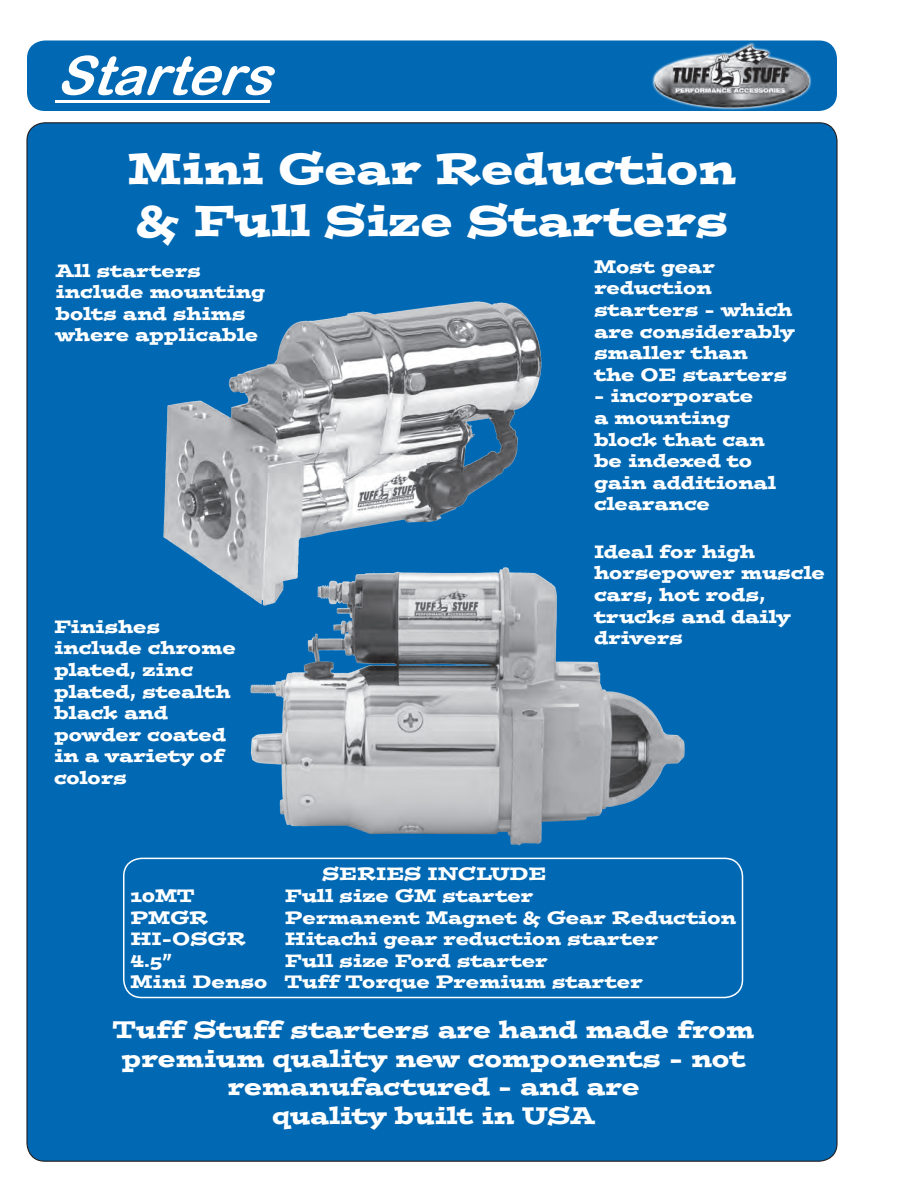
<style>
.page{position:relative;width:918px;height:1188px;background:#fff}
.page>*{position:absolute;margin:0;border:0;box-sizing:border-box;transform-origin:0 0}
.t1{font:italic 54px "Arial Rounded MT Bold";color:#fff}
.t2{font:43.5px/52.2px "Postino Std";color:#fff}
.t3{font:24px/28.8px "Postino Std";color:#fff;text-align:center}
.t4{font:18px/21.6px "Postino Std";color:#fff}
</style>
<div class="page">
<div style="left:27px;top:40px;width:810px;height:71px;background:#0168b3"></div>
<img style="left:650px;top:40px;width:164px;height:71px">
<div style="left:60px;top:54px;width:216px;height:43px;background:#0168b3"></div>
<hr style="left:56px;top:100px;width:214px;height:2px;background:#fff">
<div style="left:26px;top:122px;width:812px;height:1039px;background:#0168b3"></div>
<img style="left:210px;top:548px;width:492px;height:309px">
<img style="left:152px;top:288px;width:398px;height:324px">
<div style="left:122px;top:857px;width:622px;height:141px;background:#0168b3"></div>
<h1 class="t1" style="left:56px;top:44px;width:239px">Starters</h1>
<h2 class="t2" style="left:128px;top:141px;width:609px">Mini Gear Reduction &amp; Full Size Starters</h2>
<p class="t4" style="left:55px;top:259px;width:211px">All starters include mounting bolts and shims where applicable</p>
<p class="t4" style="left:54px;top:615px;width:183px">Finishes include chrome plated, zinc plated, stealth black and powder coated in a variety of colors</p>
<p class="t4" style="left:594px;top:255px;width:202px">Most gear reduction starters - which are considerably smaller than<br>the OE starters</p>
<p class="t4" style="left:594px;top:385px;width:183px">- incorporate<br>a mounting block that can be indexed to gain additional clearance</p>
<p class="t4" style="left:594px;top:540px;width:232px">Ideal for high horsepower muscle cars, hot rods, trucks and daily drivers</p>
<p class="t4" style="left:322px;top:863px;width:226px">SERIES INCLUDE</p>
<p class="t4" style="left:130px;top:884px;width:65px">10MT</p>
<p class="t4" style="left:285px;top:884px;width:250px">Full size GM starter</p>
<p class="t4" style="left:130px;top:906px;width:79px">PMGR</p>
<p class="t4" style="left:285px;top:906px;width:453px">Permanent Magnet &amp; Gear Reduction</p>
<p class="t4" style="left:130px;top:928px;width:117px">HI-OSGR</p>
<p class="t4" style="left:285px;top:928px;width:374px">Hitachi gear reduction starter</p>
<p class="t4" style="left:130px;top:949px;width:43px">4.5”</p>
<p class="t4" style="left:130px;top:949px;width:514px;text-indent:154px">Full size Ford starter<br>Mini Denso Tuff Torque Premium starter</p>
<h3 class="t3" style="left:113px;top:1014px;width:643px">Tuff Stuff starters are hand made from premium quality new components - not remanufactured - and are<br>quality built in USA</h3>
</div>
